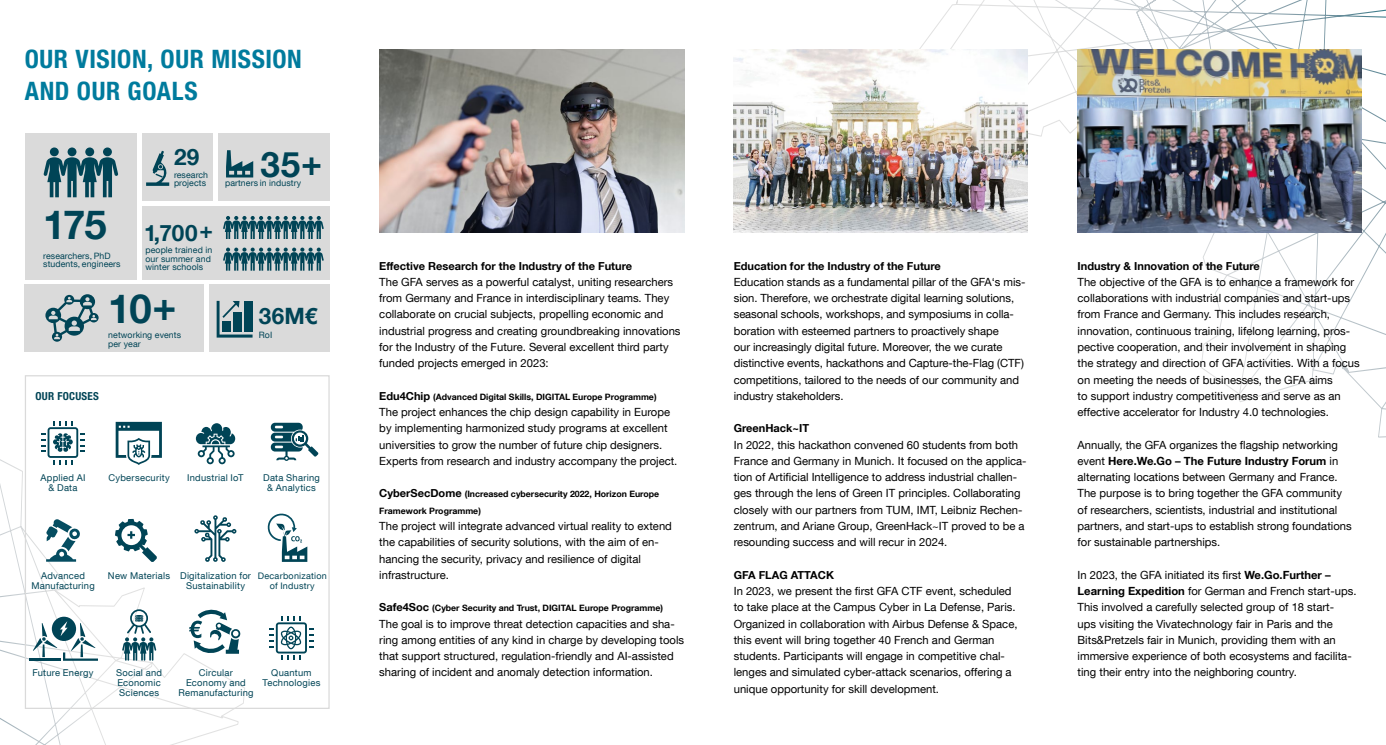
<style>
.page{position:relative;width:1386px;height:745px;background:#fff}
.page>*{position:absolute;margin:0;border:0;box-sizing:border-box;transform-origin:0 0}
.t1{font:700 40px "TUM Neue Helvetica";color:#004456}
.t2{font:700 35px "TUM Neue Helvetica";color:#004456}
.t3{font:700 condensed 25.5px/32px "Helvetica Neue LT Std";letter-spacing:.02em;color:#007b9d}
.t4{font:700 22.5px "TUM Neue Helvetica";letter-spacing:.02em;color:#004456}
.t5{font:11.25px/16.2px "TUM Neue Helvetica";color:#000}
.t6{font:700 11px "TUM Neue Helvetica";color:#000}
.t7{font:700 condensed 11px "Helvetica Neue LT Std";letter-spacing:.025em;color:#004456}
.t8{font:9.38px/10px "TUM Neue Helvetica";letter-spacing:.025em;color:#004456;text-align:center}
.t9{font:9px/10px "TUM Neue Helvetica";letter-spacing:.03em;color:#004456;text-align:center}
.t10{font:700 8.75px/16.2px "TUM Neue Helvetica";color:#000}
.t11{font:8.75px/8.8px "TUM Neue Helvetica";letter-spacing:.01em;color:#004456}
.s1{font-size:11px}
.s2{font-weight:700}
</style>
<div class="page">
<img style="left:379px;top:50px;width:305px;height:183px">
<svg style="left:890px;top:0;width:495px;height:438px"></svg>
<img style="left:733px;top:50px;width:295px;height:183px">
<img style="left:1077px;top:50px;width:284px;height:183px">
<svg style="left:0;top:421px;width:313px;height:323px"></svg>
<div style="left:25px;top:133px;width:111px;height:146px;background:#dadada"></div>
<div style="left:142px;top:133px;width:71px;height:67px;background:#dadada"></div>
<div style="left:209px;top:285px;width:121px;height:67px;background:#dadada"></div>
<div style="left:142px;top:205px;width:188px;height:74px;background:#dadada"></div>
<div style="left:218px;top:133px;width:112px;height:67px;background:#dadada"></div>
<div style="left:25px;top:285px;width:179px;height:67px;background:#dadada"></div>
<div style="left:25px;top:375px;width:305px;height:333px;border:1px solid #dadada"></div>
<svg style="left:41px;top:421px;width:43px;height:43px"></svg>
<svg style="left:116px;top:421px;width:46px;height:43px"></svg>
<svg style="left:196px;top:423px;width:39px;height:41px"></svg>
<svg style="left:46px;top:518px;width:35px;height:43px"></svg>
<svg style="left:115px;top:518px;width:42px;height:44px"></svg>
<svg style="left:122px;top:609px;width:34px;height:51px"></svg>
<svg style="left:267px;top:513px;width:40px;height:48px"></svg>
<hr style="left:29px;top:658px;width:32px;height:2px;background:#004456">
<svg style="left:33px;top:616px;width:65px;height:44px"></svg>
<svg style="left:223px;top:216px;width:101px;height:23px"></svg>
<svg style="left:223px;top:247px;width:101px;height:23px"></svg>
<svg style="left:194px;top:515px;width:42px;height:46px"></svg>
<svg style="left:189px;top:608px;width:52px;height:45px"></svg>
<svg style="left:269px;top:615px;width:44px;height:44px"></svg>
<svg style="left:271px;top:422px;width:47px;height:38px"></svg>
<svg style="left:226px;top:150px;width:27px;height:27px"></svg>
<svg style="left:45px;top:294px;width:54px;height:47px"></svg>
<svg style="left:146px;top:151px;width:24px;height:35px"></svg>
<svg style="left:217px;top:301px;width:35px;height:36px"></svg>
<div style="left:50px;top:147px;width:9px;height:9px;background:#004456;border-radius:50%"></div>
<div style="left:68px;top:147px;width:8px;height:9px;background:#004456;border-radius:50%"></div>
<div style="left:85px;top:147px;width:9px;height:9px;background:#004456;border-radius:50%"></div>
<div style="left:103px;top:147px;width:9px;height:9px;background:#004456;border-radius:50%"></div>
<svg style="left:44px;top:157px;width:74px;height:40px"></svg>
<h3 class="t3" style="left:25px;top:42px;width:279px">OUR VISION, OUR MISSION<br>AND OUR GOALS</h3>
<h1 class="t1" style="left:43px;top:200px;width:65px">175</h1>
<p class="t11" style="left:43px;top:251px;width:79px">researchers, PhD students, engineers</p>
<h3 class="t4" style="left:174px;top:143px;width:27px">29</h3>
<p class="t11" style="left:174px;top:170px;width:36px">research projects</p>
<h3 class="t4" style="left:144px;top:218px;width:70px">1,700+</h3>
<p class="t11" style="left:145px;top:245px;width:68px">people trained in our summer and winter schools</p>
<h1 class="t1" style="left:108px;top:283px;width:70px">10+</h1>
<h2 class="t2" style="left:260px;top:143px;width:63px">35+</h2>
<p class="t11" style="left:225px;top:178px;width:78px">partners in industry</p>
<h3 class="t4" style="left:259px;top:302px;width:60px">36M€</h3>
<p class="t11" style="left:108px;top:330px;width:74px">networking events per year</p>
<p class="t11" style="left:259px;top:329px;width:15px">RoI</p>
<p class="t7" style="left:35px;top:389px;width:65px">OUR FOCUSES</p>
<p class="t8" style="left:40px;top:472px;width:46px">Applied AI &amp; Data</p>
<p class="t8" style="left:108px;top:472px;width:63px">Cybersecurity</p>
<p class="t8" style="left:187px;top:472px;width:58px">Industrial IoT</p>
<p class="t8" style="left:263px;top:472px;width:58px">Data Sharing &amp; Analytics</p>
<p class="t8" style="left:31px;top:570px;width:65px">Advanced<br>Manufacturing</p>
<p class="t8" style="left:186px;top:570px;width:66px;text-align:left;text-indent:-78px">New Materials Digitalization for<br>Sustainability</p>
<p class="t9" style="left:258px;top:570px;width:71px">Decarbonization of Industry</p>
<p class="t8" style="left:32px;top:667px;width:62px">Future Energy</p>
<p class="t8" style="left:116px;top:667px;width:48px;text-align:left">Social and<br>Economic<br>Sciences</p>
<p class="t8" style="left:262px;top:667px;width:59px">Quantum<br>Technologies</p>
<p class="t8" style="left:178px;top:667px;width:77px">Circular<br>Economy and<br>Remanufacturing</p>
<p class="t6" style="left:379px;top:258px;width:254px">Effective Research for the Industry of the Future</p>
<p class="t5" style="left:379px;top:273px;width:303px">The GFA serves as a powerful catalyst, uniting researchers from Germany and France in interdisciplinary teams. They collaborate on crucial subjects, propelling economic and industrial progress and creating groundbreaking innovations for the Industry of the Future. Several excellent third party funded projects emerged in 2023:</p>
<p class="t10" style="left:379px;top:388px;width:279px"><span class="s1">Edu4Chip</span> (Advanced Digital Skills, DIGITAL Europe Programme)</p>
<p class="t5" style="left:379px;top:403px;width:299px">The project enhances the chip design capability in Europe by implementing harmonized study programs at excellent universities to grow the number of future chip designers.<br>Experts from research and industry accompany the project.</p>
<p class="t10" style="left:379px;top:485px;width:281px"><span class="s1">CyberSecDome</span> (Increased cybersecurity 2022, Horizon Europe<br>Framework Programme)</p>
<p class="t5" style="left:379px;top:517px;width:294px">The project will integrate advanced virtual reality to extend the capabilities of security solutions, with the aim of en&shy;hancing the security, privacy and resilience of digital infrastructure.</p>
<p class="t10" style="left:379px;top:599px;width:285px"><span class="s1">Safe4Soc</span> (Cyber Security and Trust, DIGITAL Europe Programme)</p>
<p class="t5" style="left:379px;top:614px;width:306px">The goal is to improve threat detection capacities and sha&shy;ring among entities of any kind in charge by developing tools that support structured, regulation-friendly and AI-assisted sharing of incident and anomaly detection information.</p>
<p class="t6" style="left:733px;top:258px;width:209px">Education for the Industry of the Future</p>
<p class="t5" style="left:733px;top:273px;width:293px">Education stands as a fundamental pillar of the GFA‘s mis&shy;sion. Therefore, we orchestrate digital learning solutions, seasonal schools, workshops, and symposiums in colla&shy;boration with esteemed partners to proactively shape<br>our increasingly digital future. Moreover, the we curate distinctive events, hackathons and Capture-the-Flag (CTF) competitions, tailored to the needs of our community and industry stakeholders.</p>
<p class="t6" style="left:733px;top:421px;width:77px">GreenHack~IT</p>
<p class="t5" style="left:733px;top:436px;width:294px">In 2022, this hackathon convened 60 students from both France and Germany in Munich. It focused on the applica&shy;tion of Artificial Intelligence to address industrial challen&shy;ges through the lens of Green IT principles. Collaborating closely with our partners from TUM, IMT, Leibniz Rechen&shy;zentrum, and Ariane Group, GreenHack~IT proved to be a resounding success and will recur in 2024.</p>
<p class="t6" style="left:733px;top:567px;width:102px">GFA FLAG ATTACK</p>
<p class="t5" style="left:733px;top:582px;width:285px">In 2023, we present the first GFA CTF event, scheduled to take place at the Campus Cyber in La Defense, Paris.<br>Organized in collaboration with Airbus Defense &amp; Space, this event will bring together 40 French and German students. Participants will engage in competitive chal&shy;lenges and simulated cyber-attack scenarios, offering a unique opportunity for skill development.</p>
<p class="t6" style="left:1077px;top:258px;width:184px">Industry &amp; Innovation of the Future</p>
<p class="t5" style="left:1077px;top:273px;width:284px">The objective of the GFA is to enhance a framework for collaborations with industrial companies and start-ups from France and Germany. This includes research, innovation, continuous training, lifelong learning, pros&shy;pective cooperation, and their involvement in shaping the strategy and direction of GFA activities. With a focus on meeting the needs of businesses, the GFA aims<br>to support industry competitiveness and serve as an effective accelerator for Industry 4.0 technologies.</p>
<p class="t5" style="left:1077px;top:436px;width:276px">Annually, the GFA organizes the flagship networking event <span class="s2">Here.We.Go – The Future Industry Forum</span> in alternating locations between Germany and France.<br>The purpose is to bring together the GFA community of researchers, scientists, industrial and institutional partners, and start-ups to establish strong foundations for sustainable partnerships.</p>
<p class="t5" style="left:1077px;top:566px;width:280px">In 2023, the GFA initiated its first <span class="s2">We.Go.Further – Learning Expedition</span> for German and French start-ups.<br>This involved a carefully selected group of 18 start-<br>ups visiting the Vivatechnology fair in Paris and the Bits&amp;Pretzels fair in Munich, providing them with an immersive experience of both ecosystems and facilita&shy;ting their entry into the neighboring country.</p>
</div>
